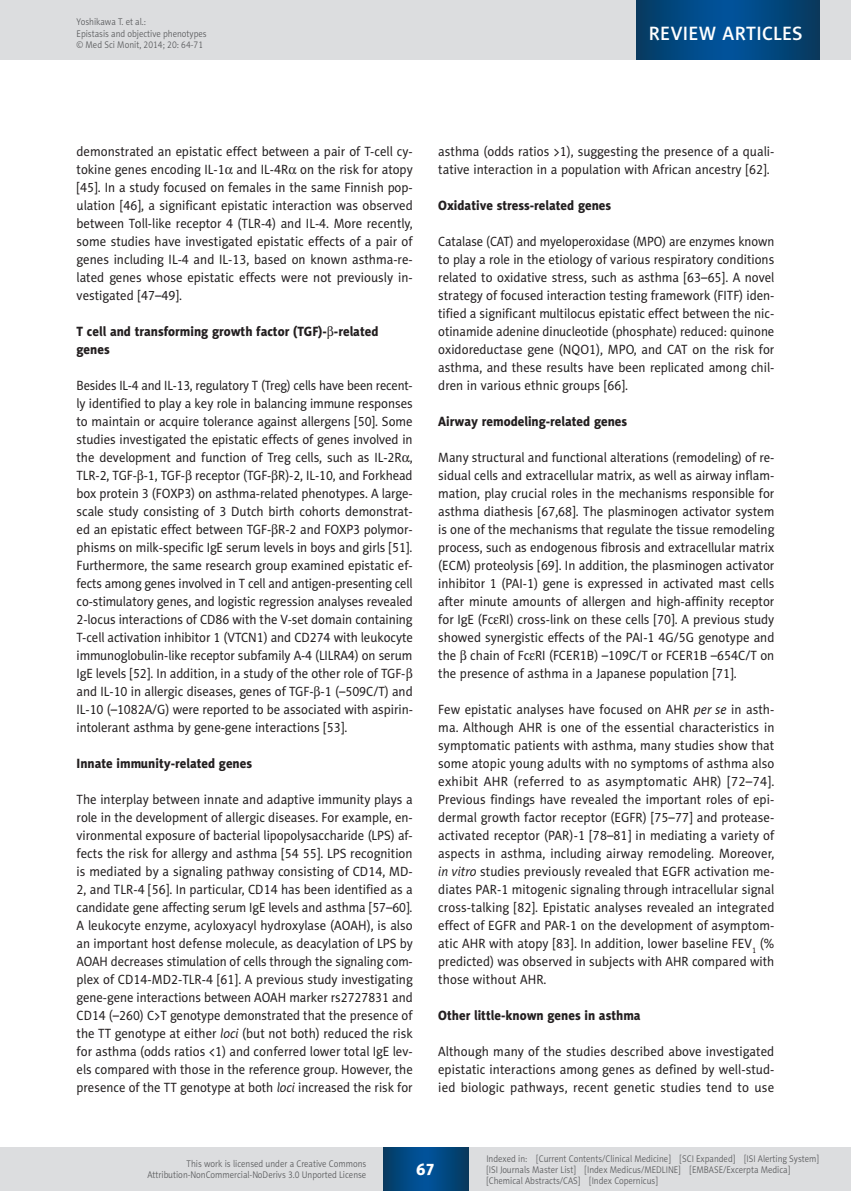
<style>
.page{position:relative;width:851px;height:1191px;background:#fff}
.page>*{position:absolute;margin:0;border:0;box-sizing:border-box;transform-origin:0 0}
.t1{font:19.5px "Naomi Sans EFN Medium";letter-spacing:.015em;color:#fff}
.t2{font:16.5px "Naomi Sans EFN Heavy";color:#fff}
.MSM_Body{font:13.5px/18px "Naomi Sans EFN";color:#231f20;text-align:justify;scale:.95 1}
.MSM_Body-2{font:13.5px/18px "Naomi Sans EFN";color:#231f20;text-align:justify;scale:.93 1}
.MSM_Headline_2{font:13.5px/18px "Naomi Sans EFN Heavy";color:#231f20;scale:.95 1}
.t3{font:9.75px/11.2px "Naomi Sans EFN Light";color:#57585a;scale:.9 1}
.s1{font-family:"Standard Sym L"}
.s2{font-style:italic}
</style>
<div class="page">
<div style="left:0;top:1148px;width:850px;height:43px;background:#dcdddf"></div>
<svg style="left:383px;top:1148px;width:85px;height:42px;background:#02477e"></svg>
<div style="left:0;top:0;width:850px;height:60px;background:#dcdddf"></div>
<svg style="left:636px;top:0;width:183px;height:60px;background:#02477e"></svg>
<p class="t3" style="left:77px;top:16px;width:146px">Yoshikawa T. et al.:<br>Epistasis and objective phenotypes © Med Sci Monit, 2014; 20: 64-71</p>
<h1 class="t1" style="left:648px;top:22px;width:155px">REVIEW ARTICLES</h1>
<p class="MSM_Body" style="left:77px;top:142px;width:355px">demonstrated an epistatic effect between a pair of T-cell cy&shy;tokine genes encoding IL-1<span class="s1">a</span> and IL-4R<span class="s1">a</span> on the risk for atopy [45]. In a study focused on females in the same Finnish pop&shy;ulation [46], a significant epistatic interaction was observed between Toll-like receptor 4 (TLR-4) and IL-4. More recently, some studies have investigated epistatic effects of a pair of genes including IL-4 and IL-13, based on known asthma-re&shy;lated genes whose epistatic effects were not previously in&shy;vestigated [47–49].</p>
<p class="MSM_Headline_2" style="left:77px;top:322px;width:319px">T cell and transforming growth factor (TGF)-<span class="s1">b</span>-related genes</p>
<p class="MSM_Body-2" style="left:77px;top:376px;width:363px">Besides IL-4 and IL-13, regulatory T (Treg) cells have been recent&shy;ly identified to play a key role in balancing immune responses to maintain or acquire tolerance against allergens [50]. Some studies investigated the epistatic effects of genes involved in the development and function of Treg cells, such as IL-2R<span class="s1">a</span>, TLR-2, TGF-<span class="s1">b</span>-1, TGF-<span class="s1">b</span> receptor (TGF-<span class="s1">b</span>R)-2, IL-10, and Forkhead box protein 3 (FOXP3) on asthma-related phenotypes. A large&shy;scale study consisting of 3 Dutch birth cohorts demonstrat&shy;ed an epistatic effect between TGF-<span class="s1">b</span>R-2 and FOXP3 polymor&shy;phisms on milk-specific IgE serum levels in boys and girls [51].<br>Furthermore, the same research group examined epistatic ef&shy;fects among genes involved in T cell and antigen-presenting cell co-stimulatory genes, and logistic regression analyses revealed 2-locus interactions of CD86 with the V-set domain containing T-cell activation inhibitor 1 (VTCN1) and CD274 with leukocyte immunoglobulin-like receptor subfamily A-4 (LILRA4) on serum IgE levels [52]. In addition, in a study of the other role of TGF-<span class="s1">b </span>and IL-10 in allergic diseases, genes of TGF-<span class="s1">b</span>-1 (–509C/T) and IL-10 (–1082A/G) were reported to be associated with aspirin&shy;intolerant asthma by gene-gene interactions [53].</p>
<p class="MSM_Headline_2" style="left:77px;top:754px;width:186px">Innate immunity-related genes</p>
<p class="MSM_Body" style="left:77px;top:790px;width:355px">The interplay between innate and adaptive immunity plays a role in the development of allergic diseases. For example, en&shy;vironmental exposure of bacterial lipopolysaccharide (LPS) af&shy;fects the risk for allergy and asthma [54 55]. LPS recognition is mediated by a signaling pathway consisting of CD14, MD-2, and TLR-4 [56]. In particular, CD14 has been identified as a candidate gene affecting serum IgE levels and asthma [57–60].<br>A leukocyte enzyme, acyloxyacyl hydroxylase (AOAH), is also an important host defense molecule, as deacylation of LPS by AOAH decreases stimulation of cells through the signaling com&shy;plex of CD14-MD2-TLR-4 [61]. A previous study investigating gene-gene interactions between AOAH marker rs2727831 and CD14 (–260) C&gt;T genotype demonstrated that the presence of the TT genotype at either <span class="s2">loci</span> (but not both) reduced the risk for asthma (odds ratios &lt;1) and conferred lower total IgE lev&shy;els compared with those in the reference group. However, the presence of the TT genotype at both <span class="s2">loci</span> increased the risk for</p>
<p class="MSM_Body" style="left:438px;top:142px;width:355px">asthma (odds ratios &gt;1), suggesting the presence of a quali&shy;tative interaction in a population with African ancestry [62].</p>
<p class="MSM_Headline_2" style="left:438px;top:196px;width:183px">Oxidative stress-related genes</p>
<p class="MSM_Body-2" style="left:438px;top:232px;width:363px">Catalase (CAT) and myeloperoxidase (MPO) are enzymes known to play a role in the etiology of various respiratory conditions related to oxidative stress, such as asthma [63–65]. A novel strategy of focused interaction testing framework (FITF) iden&shy;tified a significant multilocus epistatic effect between the nic&shy;otinamide adenine dinucleotide (phosphate) reduced: quinone oxidoreductase gene (NQO1), MPO, and CAT on the risk for asthma, and these results have been replicated among chil&shy;dren in various ethnic groups [66].</p>
<p class="MSM_Headline_2" style="left:438px;top:412px;width:200px">Airway remodeling-related genes</p>
<p class="MSM_Body" style="left:438px;top:448px;width:355px">Many structural and functional alterations (remodeling) of re&shy;sidual cells and extracellular matrix, as well as airway inflam&shy;mation, play crucial roles in the mechanisms responsible for asthma diathesis [67,68]. The plasminogen activator system is one of the mechanisms that regulate the tissue remodeling process, such as endogenous fibrosis and extracellular matrix (ECM) proteolysis [69]. In addition, the plasminogen activator inhibitor 1 (PAI-1) gene is expressed in activated mast cells after minute amounts of allergen and high-affinity receptor for IgE (Fc<span class="s1">e</span>RI) cross-link on these cells [70]. A previous study showed synergistic effects of the PAI-1 4G/5G genotype and the <span class="s1">b</span> chain of Fc<span class="s1">e</span>RI (FCER1B) –109C/T or FCER1B –654C/T on the presence of asthma in a Japanese population [71].</p>
<p class="MSM_Body" style="left:438px;top:700px;width:355px">Few epistatic analyses have focused on AHR <span class="s2">per se</span> in asth&shy;ma. Although AHR is one of the essential characteristics in symptomatic patients with asthma, many studies show that some atopic young adults with no symptoms of asthma also exhibit AHR (referred to as asymptomatic AHR) [72–74].<br>Previous findings have revealed the important roles of epi&shy;dermal growth factor receptor (EGFR) [75–77] and protease&shy;activated receptor (PAR)-1 [78–81] in mediating a variety of aspects in asthma, including airway remodeling. Moreover, <span class="s2">in vitro</span> studies previously revealed that EGFR activation me&shy;diates PAR-1 mitogenic signaling through intracellular signal cross-talking [82]. Epistatic analyses revealed an integrated effect of EGFR and PAR-1 on the development of asymptom&shy;atic AHR with atopy [83]. In addition, lower baseline FEV<sub>1</sub> (% predicted) was observed in subjects with AHR compared with those without AHR.</p>
<p class="MSM_Headline_2" style="left:438px;top:1006px;width:214px">Other little-known genes in asthma</p>
<p class="MSM_Body" style="left:438px;top:1042px;width:355px">Although many of the studies described above investigated epistatic interactions among genes as defined by well-stud&shy;ied biologic pathways, recent genetic studies tend to use</p>
<p class="t3" style="left:147px;top:1158px;width:245px;text-align:right">This work is licensed under a Creative Commons<br>Attribution-NonCommercial-NoDerivs 3.0 Unported License</p>
<p class="t2" style="left:416px;top:1159px;width:21px">67</p>
<p class="t3" style="left:486px;top:1152px;width:371px">Indexed in: [Current Contents/Clinical Medicine] [SCI Expanded] [ISI Alerting System] [ISI Journals Master List] [Index Medicus/MEDLINE] [EMBASE/Excerpta Medica] [Chemical Abstracts/CAS] [Index Copernicus]</p>
</div>
